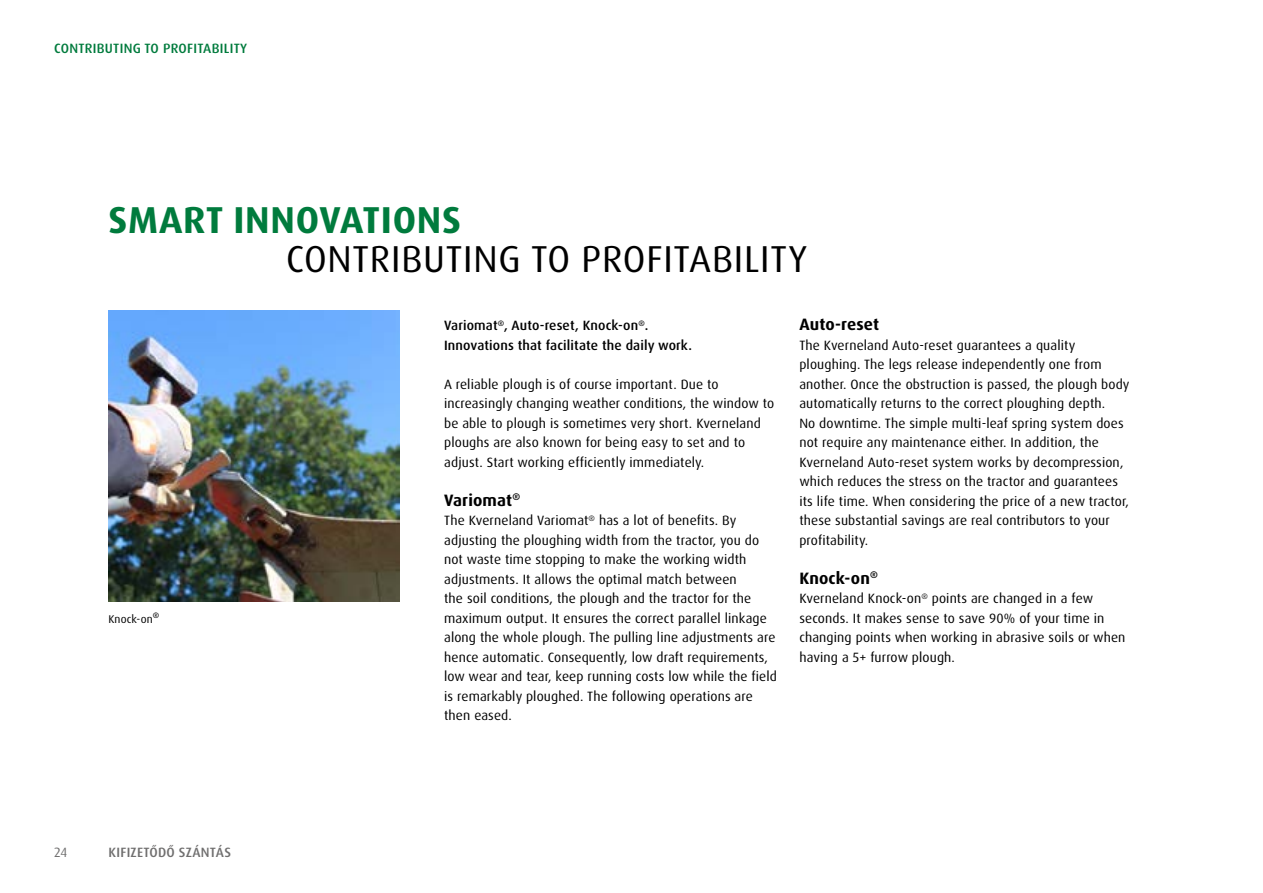
<style>
.page{position:relative;width:1263px;height:893px;background:#fff}
.page>*{position:absolute;margin:0;border:0;box-sizing:border-box;transform-origin:0 0}
.t1{font:37.5px "Dax Pro";letter-spacing:.02em;color:#000}
.t2{font:700 37.5px "Dax Pro";letter-spacing:.02em;color:#007b3d}
.t3{font:700 16.5px "Dax Pro";letter-spacing:.01em;color:#000}
.t4{font:13.5px/19.5px "Dax Pro";letter-spacing:.01em;color:#000}
.t5{font:500 13.5px/19.5px "Dax Pro";letter-spacing:.01em;color:#000}
.t6{font:500 13.5px "Dax Pro";letter-spacing:.02em;color:#007b3d}
.t7{font:500 13.5px "Dax Pro";letter-spacing:.02em;color:#706f6f}
.t8{font:13.5px "Dax Pro";color:#706f6f}
.t9{font:11.25px "Dax Pro";letter-spacing:.01em;color:#000}
</style>
<div class="page">
<img style="left:108px;top:311px;width:292px;height:291px">
<p class="t6" style="left:54px;top:40px;width:194px">CONTRIBUTING TO PROFITABILITY</p>
<h1 class="t2" style="left:109px;top:195px;width:354px">SMART INNOVATIONS</h1>
<p class="t9" style="left:108px;top:611px;width:52px">Knock-on<sup>®</sup></p>
<p class="t8" style="left:54px;top:843px;width:15px">24</p>
<p class="t7" style="left:108px;top:843px;width:124px">KIFIZETŐDŐ SZÁNTÁS</p>
<h1 class="t1" style="left:286px;top:234px;width:522px">CONTRIBUTING TO PROFITABILITY</h1>
<p class="t5" style="left:444px;top:316px;width:249px">Variomat<sup>®</sup>, Auto-reset, Knock-on<sup>®</sup>.<br>Innovations that facilitate the daily work.</p>
<p class="t4" style="left:444px;top:374px;width:332px">A reliable plough is of course important. Due to increasingly changing weather conditions, the window to be able to plough is sometimes very short. Kverneland ploughs are also known for being easy to set and to adjust. Start working efficiently immediately.</p>
<p class="t3" style="left:444px;top:489px;width:77px">Variomat<sup>®</sup></p>
<p class="t4" style="left:444px;top:511px;width:334px">The Kverneland Variomat<sup>®</sup> has a lot of benefits. By adjusting the ploughing width from the tractor, you do not waste time stopping to make the working width adjustments. It allows the optimal match between<br>the soil conditions, the plough and the tractor for the maximum output. It ensures the correct parallel linkage along the whole plough. The pulling line adjustments are hence automatic. Consequently, low draft requirements, low wear and tear, keep running costs low while the field is remarkably ploughed. The following operations are then eased.</p>
<p class="t3" style="left:799px;top:314px;width:81px">Auto-reset</p>
<p class="t4" style="left:799px;top:335px;width:332px">The Kverneland Auto-reset guarantees a quality ploughing. The legs release independently one from another. Once the obstruction is passed, the plough body automatically returns to the correct ploughing depth.<br>No downtime. The simple multi-leaf spring system does not require any maintenance either. In addition, the Kverneland Auto-reset system works by decompression, which reduces the stress on the tractor and guarantees its life time. When considering the price of a new tractor, these substantial savings are real contributors to your profitability.</p>
<p class="t3" style="left:799px;top:567px;width:80px">Knock-on<sup>®</sup></p>
<p class="t4" style="left:799px;top:589px;width:328px">Kverneland Knock-on<sup>®</sup> points are changed in a few seconds. It makes sense to save 90% of your time in changing points when working in abrasive soils or when having a 5+ furrow plough.</p>
</div>
